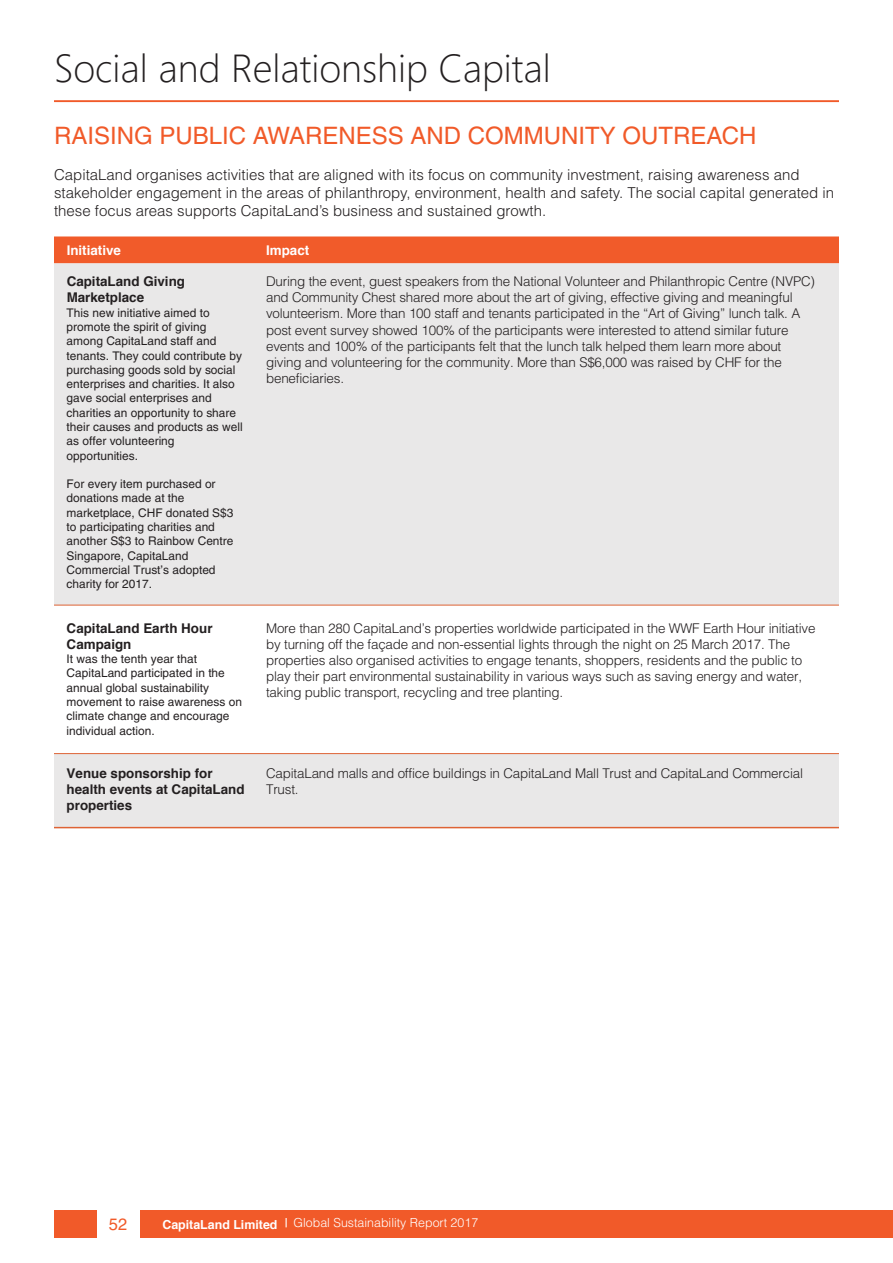
<style>
.page{position:relative;width:893px;height:1263px;background:#fff}
.page>*{position:absolute;margin:0;border:0;box-sizing:border-box;transform-origin:0 0}
.t1{font:300 39px "Segoe UI";color:#231f20}
.t2{font:24px "Helvetica";color:#f15a29}
.t3{font:16.5px "Helvetica";color:#f15a29}
.t4{font:300 15px/18px "Helvetica";color:#231f20}
.t5{font:300 13.35px/16px "Helvetica";letter-spacing:-.015em;color:#231f20}
.t6{font:700 13.35px/16px "Helvetica";color:#231f20}
.t7{font:700 13.35px "Helvetica";color:#fff}
.t8{font:300 12.45px "Helvetica";color:#fff}
.t9{font:700 12.45px "Helvetica";color:#fff}
.t10{font:11.85px/14.2px "Helvetica";color:#231f20}
</style>
<div class="page">
<div style="left:54px;top:1210px;width:839px;height:28px;background:#f15a29"></div>
<div style="left:97px;top:1199px;width:42px;height:59px;background:#fff"></div>
<hr style="left:54px;top:100px;width:785px;height:2px;background:#f15a29">
<div style="left:54px;top:236px;width:785px;height:27px;background:#f15b2a"></div>
<div style="left:54px;top:263px;width:785px;height:342px;background:#e9e8e8"></div>
<div style="left:54px;top:754px;width:785px;height:73px;background:#e9e8e8"></div>
<hr style="left:54px;top:827px;width:785px;height:1px;background:#de6335">
<hr style="left:54px;top:605px;width:785px;height:1px;background:#de6335">
<hr style="left:54px;top:753px;width:785px;height:1px;background:#de6335">
<p class="t1" style="left:54px;top:32px;width:498px">Social and Relationship Capital</p>
<p class="t2" style="left:54px;top:122px;width:704px">RAISING PUBLIC AWARENESS AND COMMUNITY OUTREACH</p>
<p class="t4" style="left:54px;top:165px;width:782px">CapitaLand organises activities that are aligned with its focus on community investment, raising awareness and stakeholder engagement in the areas of philanthropy, environment, health and safety. The social capital generated in these focus areas supports CapitaLand’s business and sustained growth.</p>
<p class="t7" style="left:67px;top:242px;width:56px">Initiative</p>
<p class="t7" style="left:266px;top:242px;width:45px">Impact</p>
<p class="t6" style="left:67px;top:273px;width:120px">CapitaLand Giving<br>Marketplace</p>
<p class="t10" style="left:67px;top:305px;width:178px">This new initiative aimed to promote the spirit of giving among CapitaLand staff and tenants. They could contribute by purchasing goods sold by social enterprises and charities. It also gave social enterprises and charities an opportunity to share their causes and products as well as offer volunteering opportunities.</p>
<p class="t10" style="left:67px;top:477px;width:168px">For every item purchased or donations made at the marketplace, CHF donated S$3 to participating charities and another S$3 to Rainbow Centre<br>Singapore, CapitaLand<br>Commercial Trust’s adopted charity for 2017.</p>
<p class="t5" style="left:266px;top:273px;width:550px">During the event, guest speakers from the National Volunteer and Philanthropic Centre (NVPC) and Community Chest shared more about the art of giving, effective giving and meaningful volunteerism. More than 100 staff and tenants participated in the “Art of Giving” lunch talk. A post event survey showed 100% of the participants were interested to attend similar future events and 100% of the participants felt that the lunch talk helped them learn more about giving and volunteering for the community. More than S$6,000 was raised by CHF for the beneficiaries.</p>
<p class="t6" style="left:67px;top:620px;width:147px">CapitaLand Earth Hour<br>Campaign</p>
<p class="t10" style="left:67px;top:652px;width:177px">It was the tenth year that<br>CapitaLand participated in the annual global sustainability movement to raise awareness on climate change and encourage individual action.</p>
<p class="t5" style="left:266px;top:619px;width:551px">More than 280 CapitaLand’s properties worldwide participated in the WWF Earth Hour initiative by turning off the façade and non-essential lights through the night on 25 March 2017. The properties also organised activities to engage tenants, shoppers, residents and the public to play their part environmental sustainability in various ways such as saving energy and water, taking public transport, recycling and tree planting.</p>
<p class="t6" style="left:67px;top:764px;width:179px">Venue sponsorship for health events at CapitaLand properties</p>
<p class="t5" style="left:266px;top:764px;width:538px">CapitaLand malls and office buildings in CapitaLand Mall Trust and CapitaLand Commercial<br>Trust.</p>
<p class="t3" style="left:109px;top:1214px;width:20px">52</p>
<p class="t9" style="left:162px;top:1216px;width:117px">CapitaLand Limited</p>
<p class="t8" style="left:293px;top:1215px;width:186px">Global Sustainability Report 2017</p>
</div>
